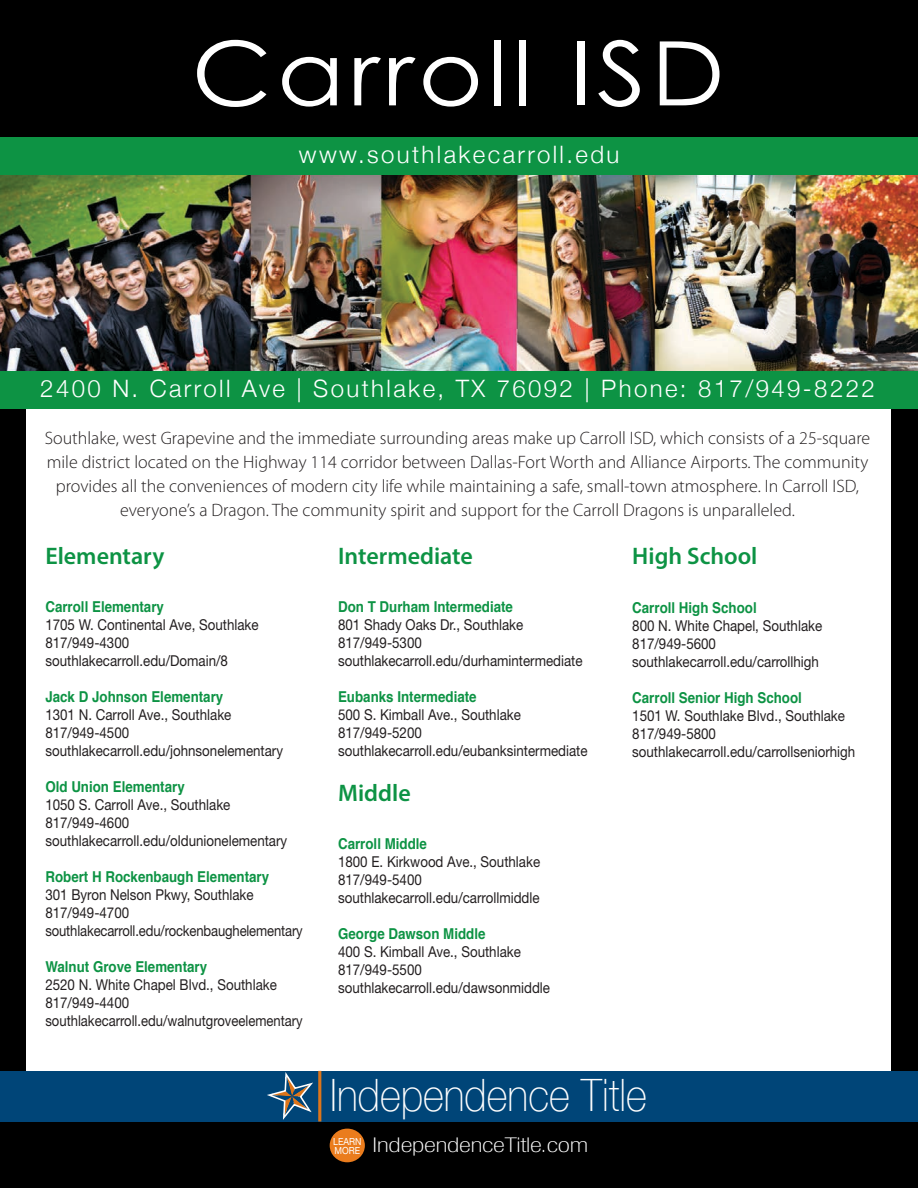
<style>
.page{position:relative;width:918px;height:1188px;background:#000}
.page>*{position:absolute;margin:0;border:0;box-sizing:border-box;transform-origin:0 0}
.t1{font:88.95px "Century Gothic";letter-spacing:.05em;color:#fff;scale:1.11 1}
.t2{font:100 44.55px "Helvetica Neue";color:#fff;scale:.9 1}
.t3{font:300 24px "Helvetica Neue";letter-spacing:.1em;color:#fff}
.t4{font:600 24px "Myriad Pro";color:#0d9344}
.t5{font:100 condensed 20.4px "Helvetica Neue";letter-spacing:-.005em;color:#fff;scale:1.4 1}
.t6{font:300 18px/24px "Myriad Pro";color:#231f20;text-align:center}
.t7{font:15px/18px "Helvetica Neue";color:#231f20;scale:.89 1}
.t8{font:700 15px "Helvetica";color:#0d9344;scale:.89 1}
.t9{font:9.75px "Helvetica Neue";color:#fff;scale:.9 1}
</style>
<div class="page">
<div style="left:26px;top:330px;width:864px;height:751px;background:#fff"></div>
<div style="left:0;top:1071px;width:918px;height:51px;background:#004578"></div>
<svg style="left:267px;top:1072px;width:46px;height:48px"></svg>
<hr style="left:318px;top:1071px;width:3px;height:51px;background:#dc751b">
<div style="left:330px;top:1129px;width:35px;height:33px;background:#ea7c1d;border-radius:50%"></div>
<img style="left:0;top:174px;width:918px;height:197px">
<img style="left:26px;top:330px;width:864px;height:41px">
<div style="left:0;top:137px;width:918px;height:37px;background:#0d9344"></div>
<div style="left:0;top:371px;width:918px;height:38px;background:#0d9344"></div>
<h1 class="t1" style="left:192px;top:19px;width:482px">Carroll ISD</h1>
<h3 class="t3" style="left:299px;top:135px;width:322px">www.southlakecarroll.edu</h3>
<h3 class="t3" style="left:40px;top:369px;width:836px">2400 N. Carroll Ave | Southlake, TX 76092 | Phone: 817/949-8222</h3>
<p class="t6" style="left:45px;top:426px;width:827px">Southlake, west Grapevine and the immediate surrounding areas make up Carroll ISD, which consists of a 25-square mile district located on the Highway 114 corridor between Dallas-Fort Worth and Alliance Airports. The community provides all the conveniences of modern city life while maintaining a safe, small-town atmosphere. In Carroll ISD, everyone’s a Dragon. The community spirit and support for the Carroll Dragons is unparalleled.</p>
<h3 class="t4" style="left:338px;top:541px;width:136px">Intermediate</h3>
<p class="t8" style="left:338px;top:595px;width:198px">Don T Durham Intermediate</p>
<p class="t7" style="left:338px;top:615px;width:276px">801 Shady Oaks Dr., Southlake<br>817/949-5300 southlakecarroll.edu/durhamintermediate</p>
<p class="t8" style="left:338px;top:685px;width:157px">Eubanks Intermediate</p>
<p class="t7" style="left:338px;top:705px;width:282px">500 S. Kimball Ave., Southlake<br>817/949-5200 southlakecarroll.edu/eubanksintermediate</p>
<h3 class="t4" style="left:338px;top:778px;width:74px">Middle</h3>
<p class="t8" style="left:338px;top:832px;width:101px">Carroll Middle</p>
<p class="t7" style="left:338px;top:852px;width:229px">1800 E. Kirkwood Ave., Southlake<br>817/949-5400 southlakecarroll.edu/carrollmiddle</p>
<p class="t8" style="left:338px;top:922px;width:167px">George Dawson Middle</p>
<p class="t7" style="left:338px;top:942px;width:240px">400 S. Kimball Ave., Southlake<br>817/949-5500 southlakecarroll.edu/dawsonmiddle</p>
<h3 class="t4" style="left:632px;top:541px;width:127px">High School</h3>
<p class="t8" style="left:632px;top:596px;width:141px">Carroll High School</p>
<p class="t7" style="left:632px;top:617px;width:215px">800 N. White Chapel, Southlake<br>817/949-5600 southlakecarroll.edu/carrollhigh</p>
<p class="t8" style="left:632px;top:686px;width:192px">Carroll Senior High School</p>
<p class="t7" style="left:632px;top:707px;width:252px">1501 W. Southlake Blvd., Southlake<br>817/949-5800 southlakecarroll.edu/carrollseniorhigh</p>
<h3 class="t4" style="left:45px;top:541px;width:120px">Elementary</h3>
<p class="t8" style="left:45px;top:595px;width:135px">Carroll Elementary</p>
<p class="t7" style="left:45px;top:615px;width:241px">1705 W. Continental Ave, Southlake<br>817/949-4300 southlakecarroll.edu/Domain/8</p>
<p class="t8" style="left:45px;top:685px;width:201px">Jack D Johnson Elementary</p>
<p class="t7" style="left:45px;top:705px;width:269px">1301 N. Carroll Ave., Southlake<br>817/949-4500 southlakecarroll.edu/johnsonelementary</p>
<p class="t8" style="left:45px;top:775px;width:158px">Old Union Elementary</p>
<p class="t7" style="left:45px;top:795px;width:273px">1050 S. Carroll Ave., Southlake<br>817/949-4600 southlakecarroll.edu/oldunionelementary</p>
<p class="t8" style="left:45px;top:865px;width:253px">Robert H Rockenbaugh Elementary</p>
<p class="t7" style="left:45px;top:885px;width:291px">301 Byron Nelson Pkwy, Southlake<br>817/949-4700 southlakecarroll.edu/rockenbaughelementary</p>
<p class="t8" style="left:45px;top:955px;width:183px">Walnut Grove Elementary</p>
<p class="t7" style="left:45px;top:975px;width:291px">2520 N. White Chapel Blvd., Southlake<br>817/949-4400 southlakecarroll.edu/walnutgroveelementary</p>
<h2 class="t2" style="left:330px;top:1062px;width:353px">Independence Title</h2>
<p class="t9" style="left:333px;top:1136px;width:33px">LEARN</p>
<h3 class="t5" style="left:334px;top:1133px;width:183px"><sub>MORE</sub> IndependenceTitle.com</h3>
</div>
